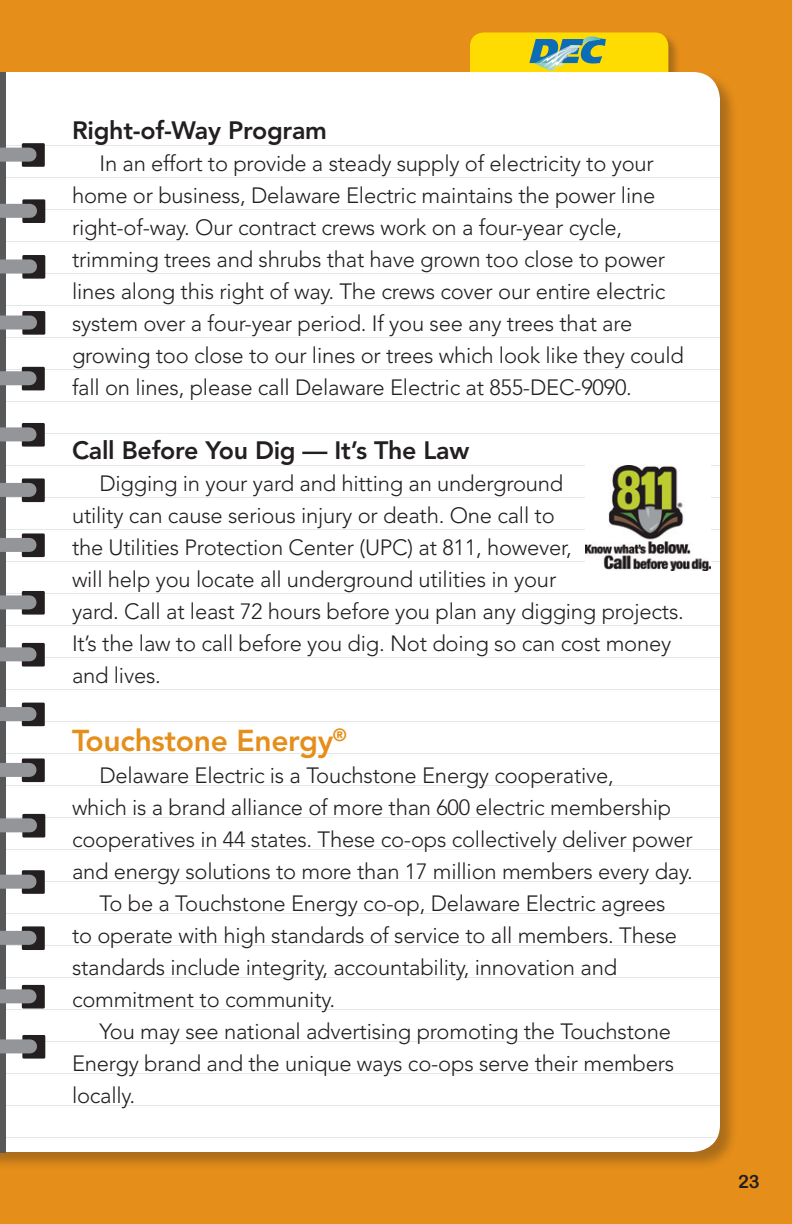
<style>
.page{position:relative;width:792px;height:1224px;background:#e58e19}
.page>*{position:absolute;margin:0;border:0;box-sizing:border-box;transform-origin:0 0}
.t1{font:800 30px "Avenir";letter-spacing:-.01em;color:#e58e19}
.t2{font:800 25px "Avenir";letter-spacing:-.01em;color:#231f20}
.t3{font:300 22px/32px "Avenir";letter-spacing:-.01em;color:#231f20}
.t4{font:18.4px "Arial Rounded MT Bold";color:#231f20}
</style>
<div class="page">
<div style="left:0;top:71px;width:738px;height:1099px;background:#231f20;opacity:.3"></div>
<div style="left:5px;top:72px;width:715px;height:1080px;background:#fff"></div>
<hr style="left:0;top:145px;width:720px;height:1px;background:#e6e7e9">
<hr style="left:0;top:177px;width:720px;height:1px;background:#e6e7e9">
<hr style="left:0;top:209px;width:720px;height:1px;background:#e6e7e9">
<hr style="left:0;top:241px;width:720px;height:1px;background:#e6e7e9">
<hr style="left:0;top:273px;width:720px;height:1px;background:#e6e7e9">
<hr style="left:0;top:305px;width:720px;height:1px;background:#e6e7e9">
<hr style="left:0;top:337px;width:720px;height:1px;background:#e6e7e9">
<hr style="left:0;top:369px;width:720px;height:1px;background:#e6e7e9">
<hr style="left:0;top:401px;width:720px;height:1px;background:#e6e7e9">
<hr style="left:0;top:433px;width:720px;height:1px;background:#e6e7e9">
<hr style="left:0;top:465px;width:720px;height:1px;background:#e6e7e9">
<hr style="left:0;top:497px;width:720px;height:1px;background:#e6e7e9">
<hr style="left:0;top:529px;width:720px;height:1px;background:#e6e7e9">
<hr style="left:0;top:561px;width:720px;height:1px;background:#e6e7e9">
<hr style="left:0;top:593px;width:720px;height:1px;background:#e6e7e9">
<hr style="left:0;top:625px;width:720px;height:1px;background:#e6e7e9">
<hr style="left:0;top:657px;width:720px;height:1px;background:#e6e7e9">
<hr style="left:0;top:689px;width:720px;height:1px;background:#e6e7e9">
<hr style="left:0;top:721px;width:720px;height:1px;background:#e6e7e9">
<hr style="left:0;top:753px;width:720px;height:1px;background:#e6e7e9">
<hr style="left:0;top:785px;width:720px;height:1px;background:#e6e7e9">
<hr style="left:0;top:817px;width:720px;height:1px;background:#e6e7e9">
<hr style="left:0;top:849px;width:720px;height:1px;background:#e6e7e9">
<hr style="left:0;top:881px;width:720px;height:1px;background:#e6e7e9">
<hr style="left:0;top:913px;width:720px;height:1px;background:#e6e7e9">
<hr style="left:0;top:945px;width:720px;height:1px;background:#e6e7e9">
<hr style="left:0;top:977px;width:720px;height:1px;background:#e6e7e9">
<hr style="left:0;top:1009px;width:720px;height:1px;background:#e6e7e9">
<hr style="left:0;top:1041px;width:720px;height:1px;background:#e6e7e9">
<hr style="left:0;top:1073px;width:720px;height:1px;background:#e6e7e9">
<hr style="left:0;top:1105px;width:720px;height:1px;background:#e6e7e9">
<hr style="left:0;top:1137px;width:720px;height:1px;background:#e6e7e9">
<div style="left:469px;top:32px;width:211px;height:80px;background:#231f20;opacity:.3"></div>
<div style="left:470px;top:32px;width:198px;height:68px;background:#ffdc01;border-radius:14px"></div>
<div style="left:440px;top:72px;width:243px;height:45px;background:#fff"></div>
<div style="left:0;top:72px;width:5px;height:1080px;background:#57585a"></div>
<svg style="left:22px;top:143px;width:23px;height:24px"></svg>
<div style="left:0;top:148px;width:30px;height:14px;background:#939598"></div>
<svg style="left:22px;top:199px;width:23px;height:24px"></svg>
<div style="left:0;top:204px;width:30px;height:14px;background:#939598"></div>
<svg style="left:22px;top:255px;width:23px;height:24px"></svg>
<div style="left:0;top:259px;width:30px;height:14px;background:#939598"></div>
<svg style="left:22px;top:311px;width:23px;height:24px"></svg>
<div style="left:0;top:316px;width:30px;height:14px;background:#939598"></div>
<svg style="left:22px;top:367px;width:23px;height:23px"></svg>
<div style="left:0;top:371px;width:30px;height:14px;background:#939598"></div>
<svg style="left:22px;top:423px;width:23px;height:24px"></svg>
<div style="left:0;top:427px;width:30px;height:14px;background:#939598"></div>
<svg style="left:22px;top:478px;width:23px;height:24px"></svg>
<div style="left:0;top:483px;width:30px;height:14px;background:#939598"></div>
<svg style="left:22px;top:533px;width:23px;height:24px"></svg>
<div style="left:0;top:538px;width:30px;height:14px;background:#939598"></div>
<svg style="left:22px;top:591px;width:23px;height:24px"></svg>
<div style="left:0;top:595px;width:30px;height:14px;background:#939598"></div>
<svg style="left:22px;top:643px;width:23px;height:24px"></svg>
<div style="left:0;top:647px;width:30px;height:14px;background:#939598"></div>
<svg style="left:22px;top:703px;width:23px;height:23px"></svg>
<div style="left:0;top:707px;width:30px;height:14px;background:#939598"></div>
<svg style="left:22px;top:758px;width:23px;height:24px"></svg>
<div style="left:0;top:763px;width:30px;height:14px;background:#939598"></div>
<svg style="left:22px;top:814px;width:23px;height:24px"></svg>
<div style="left:0;top:818px;width:30px;height:14px;background:#939598"></div>
<svg style="left:22px;top:870px;width:23px;height:24px"></svg>
<div style="left:0;top:875px;width:30px;height:14px;background:#939598"></div>
<svg style="left:22px;top:926px;width:23px;height:24px"></svg>
<div style="left:0;top:931px;width:30px;height:14px;background:#939598"></div>
<svg style="left:22px;top:985px;width:23px;height:24px"></svg>
<div style="left:0;top:989px;width:30px;height:14px;background:#939598"></div>
<svg style="left:22px;top:1035px;width:23px;height:24px"></svg>
<div style="left:0;top:1039px;width:30px;height:14px;background:#939598"></div>
<svg style="left:529px;top:36px;width:77px;height:35px"></svg>
<img style="left:585px;top:465px;width:126px;height:105px">
<p class="t2" style="left:72px;top:116px;width:256px">Right-of-Way Program</p>
<p class="t3" style="left:72px;top:147px;width:613px;text-indent:28px">In an effort to provide a steady supply of electricity to your home or business, Delaware Electric maintains the power line right-of-way. Our contract crews work on a four-year cycle, trimming trees and shrubs that have grown too close to power lines along this right of way. The crews cover our entire electric system over a four-year period. If you see any trees that are growing too close to our lines or trees which look like they could fall on lines, please call Delaware Electric at 855-DEC-9090.</p>
<p class="t2" style="left:72px;top:436px;width:399px">Call Before You Dig — It’s The Law</p>
<p class="t3" style="left:72px;top:467px;width:613px;text-indent:28px">Digging in your yard and hitting an underground<br>utility can cause serious injury or death. One call to<br>the Utilities Protection Center (UPC) at 811, however,<br>will help you locate all underground utilities in your<br>yard. Call at least 72 hours before you plan any digging projects.<br>It’s the law to call before you dig. Not doing so can cost money and lives.</p>
<p class="t1" style="left:72px;top:723px;width:276px">Touchstone Energy<sup>®</sup></p>
<p class="t3" style="left:100px;top:759px;width:516px">Delaware Electric is a Touchstone Energy cooperative,</p>
<p class="t3" style="left:72px;top:791px;width:601px">which is a brand alliance of more than 600 electric membership</p>
<p class="t3" style="left:72px;top:823px;width:622px">cooperatives in 44 states. These co-ops collectively deliver power</p>
<p class="t3" style="left:72px;top:855px;width:622px">and energy solutions to more than 17 million members every day.</p>
<p class="t3" style="left:100px;top:887px;width:568px">To be a Touchstone Energy co-op, Delaware Electric agrees</p>
<p class="t3" style="left:72px;top:919px;width:607px">to operate with high standards of service to all members. These</p>
<p class="t3" style="left:72px;top:951px;width:547px">standards include integrity, accountability, innovation and</p>
<p class="t3" style="left:72px;top:983px;width:265px">commitment to community.</p>
<p class="t3" style="left:100px;top:1015px;width:573px">You may see national advertising promoting the Touchstone</p>
<p class="t3" style="left:72px;top:1047px;width:604px">Energy brand and the unique ways co-ops serve their members</p>
<p class="t3" style="left:72px;top:1079px;width:65px">locally.</p>
<p class="t4" style="left:738px;top:1170px;width:23px">23</p>
</div>
